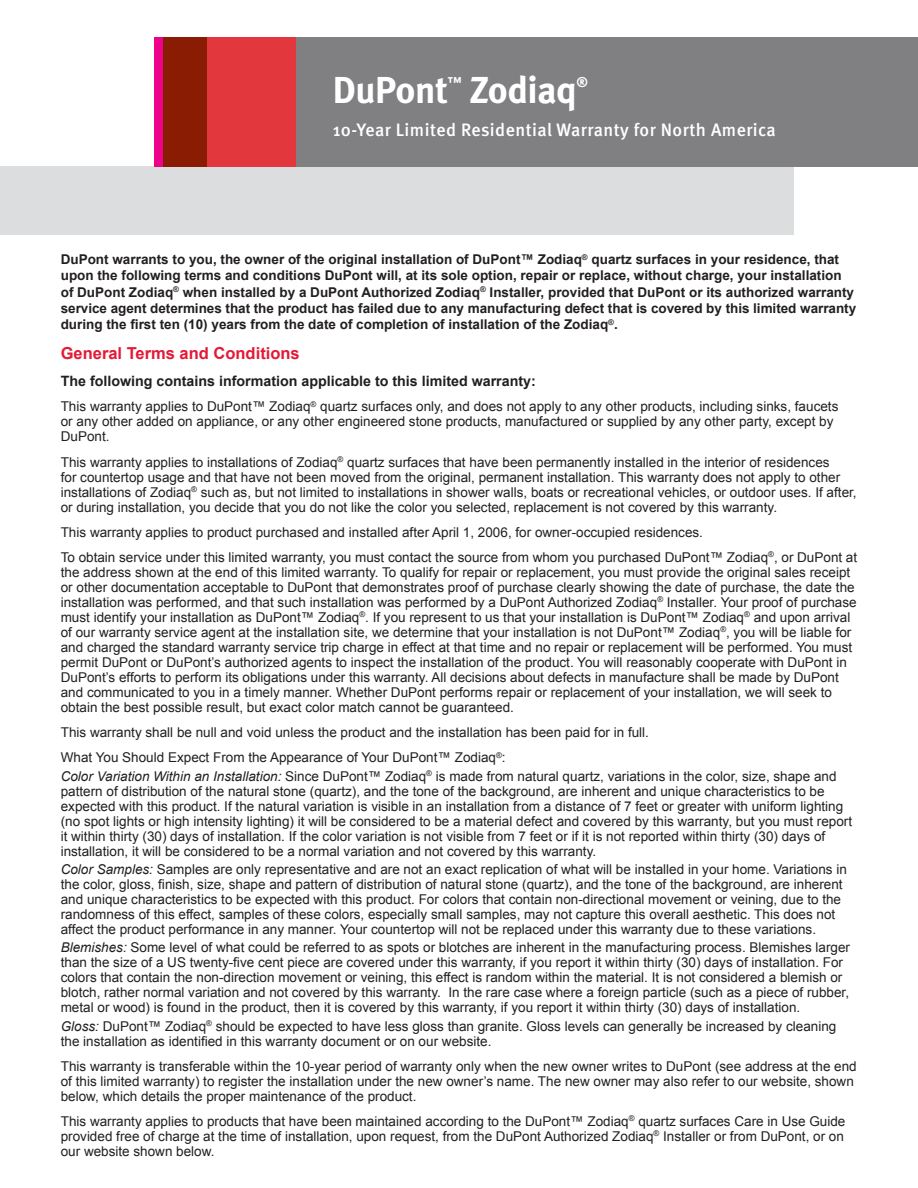
<style>
.page{position:relative;width:918px;height:1188px;background:#fff}
.page>*{position:absolute;margin:0;border:0;box-sizing:border-box;transform-origin:0 0}
.t1{font:37.5px "Meta Bold LF";letter-spacing:-.01em;color:#fff}
.t2{font:500 18px "Meta";letter-spacing:.025em;color:#fff}
.t3{font:700 16.5px "Arial";color:#e51836}
.t4{font:700 14.25px "Arial";color:#231f20}
.t5{font:13.95px "Meta Bold LF";color:#fff}
.t6{font:13.5px/15px "Arial";color:#231f20}
.t7{font:700 13.5px/16.2px "Arial";color:#231f20}
.s1{font-style:italic}
</style>
<div class="page">
<div style="left:0;top:167px;width:793px;height:68px;background:#dcdddf"></div>
<div style="left:155px;top:37px;width:9px;height:130px;background:#ed028c"></div>
<div style="left:164px;top:37px;width:43px;height:130px;background:#891c02"></div>
<div style="left:207px;top:37px;width:90px;height:130px;background:#e1373d"></div>
<div style="left:297px;top:37px;width:621px;height:130px;background:#808083"></div>
<h1 class="t1" style="left:333px;top:68px;width:117px">DuPont</h1>
<p class="t5" style="left:448px;top:74px;width:16px">™</p>
<h1 class="t1" style="left:469px;top:68px;width:109px">Zodiaq</h1>
<p class="t5" style="left:576px;top:74px;width:13px">®</p>
<h2 class="t2" style="left:333px;top:120px;width:445px">10-Year Limited Residential Warranty for North America</h2>
<p class="t7" style="left:61px;top:252px;width:797px">DuPont warrants to you, the owner of the original installation of DuPont™ Zodiaq<sup>®</sup> quartz surfaces in your residence, that upon the following terms and conditions DuPont will, at its sole option, repair or replace, without charge, your installation of DuPont Zodiaq<sup>®</sup> when installed by a DuPont Authorized Zodiaq<sup>®</sup> Installer, provided that DuPont or its authorized warranty service agent determines that the product has failed due to any manufacturing defect that is covered by this limited warranty during the first ten (10) years from the date of completion of installation of the Zodiaq<sup>®</sup>.</p>
<p class="t3" style="left:61px;top:342px;width:241px">General Terms and Conditions</p>
<p class="t4" style="left:61px;top:372px;width:477px">The following contains information applicable to this limited warranty:</p>
<p class="t6" style="left:61px;top:399px;width:779px">This warranty applies to DuPont™ Zodiaq<sup>®</sup> quartz surfaces only, and does not apply to any other products, including sinks, faucets or any other added on appliance, or any other engineered stone products, manufactured or supplied by any other party, except by<br>DuPont.</p>
<p class="t6" style="left:61px;top:454px;width:797px">This warranty applies to installations of Zodiaq<sup>®</sup> quartz surfaces that have been permanently installed in the interior of residences<br>for countertop usage and that have not been moved from the original, permanent installation. This warranty does not apply to other installations of Zodiaq<sup>®</sup> such as, but not limited to installations in shower walls, boats or recreational vehicles, or outdoor uses. If after, or during installation, you decide that you do not like the color you selected, replacement is not covered by this warranty.</p>
<p class="t6" style="left:61px;top:520px;width:798px;line-height:25.2px">This warranty applies to product purchased and installed after April 1, 2006, for owner-occupied residences.<br>To obtain service under this limited warranty, you must contact the source from whom you purchased DuPont™ Zodiaq<sup>®</sup>, or DuPont at</p>
<p class="t6" style="left:61px;top:565px;width:798px">the address shown at the end of this limited warranty. To qualify for repair or replacement, you must provide the original sales receipt or other documentation acceptable to DuPont that demonstrates proof of purchase clearly showing the date of purchase, the date the installation was performed, and that such installation was performed by a DuPont Authorized Zodiaq<sup>®</sup> Installer. Your proof of purchase must identify your installation as DuPont™ Zodiaq<sup>®</sup>. If you represent to us that your installation is DuPont™ Zodiaq<sup>®</sup> and upon arrival of our warranty service agent at the installation site, we determine that your installation is not DuPont™ Zodiaq<sup>®</sup>, you will be liable for and charged the standard warranty service trip charge in effect at that time and no repair or replacement will be performed. You must permit DuPont or DuPont’s authorized agents to inspect the installation of the product. You will reasonably cooperate with DuPont in DuPont’s efforts to perform its obligations under this warranty. All decisions about defects in manufacture shall be made by DuPont and communicated to you in a timely manner. Whether DuPont performs repair or replacement of your installation, we will seek to obtain the best possible result, but exact color match cannot be guaranteed.</p>
<p class="t6" style="left:61px;top:720px;width:590px;line-height:25.2px">This warranty shall be null and void unless the product and the installation has been paid for in full.<br>What You Should Expect From the Appearance of Your DuPont™ Zodiaq<sup>®</sup>:</p>
<p class="t6" style="left:61px;top:768px;width:793px"><span class="s1">Color Variation Within an Installation:</span> Since DuPont™ Zodiaq<sup>®</sup> is made from natural quartz, variations in the color, size, shape and pattern of distribution of the natural stone (quartz), and the tone of the background, are inherent and unique characteristics to be expected with this product. If the natural variation is visible in an installation from a distance of 7 feet or greater with uniform lighting (no spot lights or high intensity lighting) it will be considered to be a material defect and covered by this warranty, but you must report it within thirty (30) days of installation. If the color variation is not visible from 7 feet or if it is not reported within thirty (30) days of installation, it will be considered to be a normal variation and not covered by this warranty.</p>
<p class="t6" style="left:61px;top:862px;width:788px"><span class="s1">Color Samples:</span> Samples are only representative and are not an exact replication of what will be installed in your home. Variations in the color, gloss, finish, size, shape and pattern of distribution of natural stone (quartz), and the tone of the background, are inherent and unique characteristics to be expected with this product. For colors that contain non-directional movement or veining, due to the randomness of this effect, samples of these colors, especially small samples, may not capture this overall aesthetic. This does not affect the product performance in any manner. Your countertop will not be replaced under this warranty due to these variations.</p>
<p class="t6" style="left:61px;top:940px;width:791px"><span class="s1">Blemishes:</span> Some level of what could be referred to as spots or blotches are inherent in the manufacturing process. Blemishes larger than the size of a US twenty-five cent piece are covered under this warranty, if you report it within thirty (30) days of installation. For colors that contain the non-direction movement or veining, this effect is random within the material. It is not considered a blemish or blotch, rather normal variation and not covered by this warranty. In the rare case where a foreign particle (such as a piece of rubber, metal or wood) is found in the product, then it is covered by this warranty, if you report it within thirty (30) days of installation.</p>
<p class="t6" style="left:61px;top:1018px;width:777px"><span class="s1">Gloss:</span> DuPont™ Zodiaq<sup>®</sup> should be expected to have less gloss than granite. Gloss levels can generally be increased by cleaning the installation as identified in this warranty document or on our website.</p>
<p class="t6" style="left:61px;top:1059px;width:798px">This warranty is transferable within the 10-year period of warranty only when the new owner writes to DuPont (see address at the end of this limited warranty) to register the installation under the new owner’s name. The new owner may also refer to our website, shown below, which details the proper maintenance of the product.</p>
<p class="t6" style="left:61px;top:1114px;width:786px;text-align:justify">This warranty applies to products that have been maintained according to the DuPont™ Zodiaq<sup>®</sup> quartz surfaces Care in Use Guide provided free of charge at the time of installation, upon request, from the DuPont Authorized Zodiaq<sup>®</sup> Installer or from DuPont, or on our website shown below.</p>
</div>
